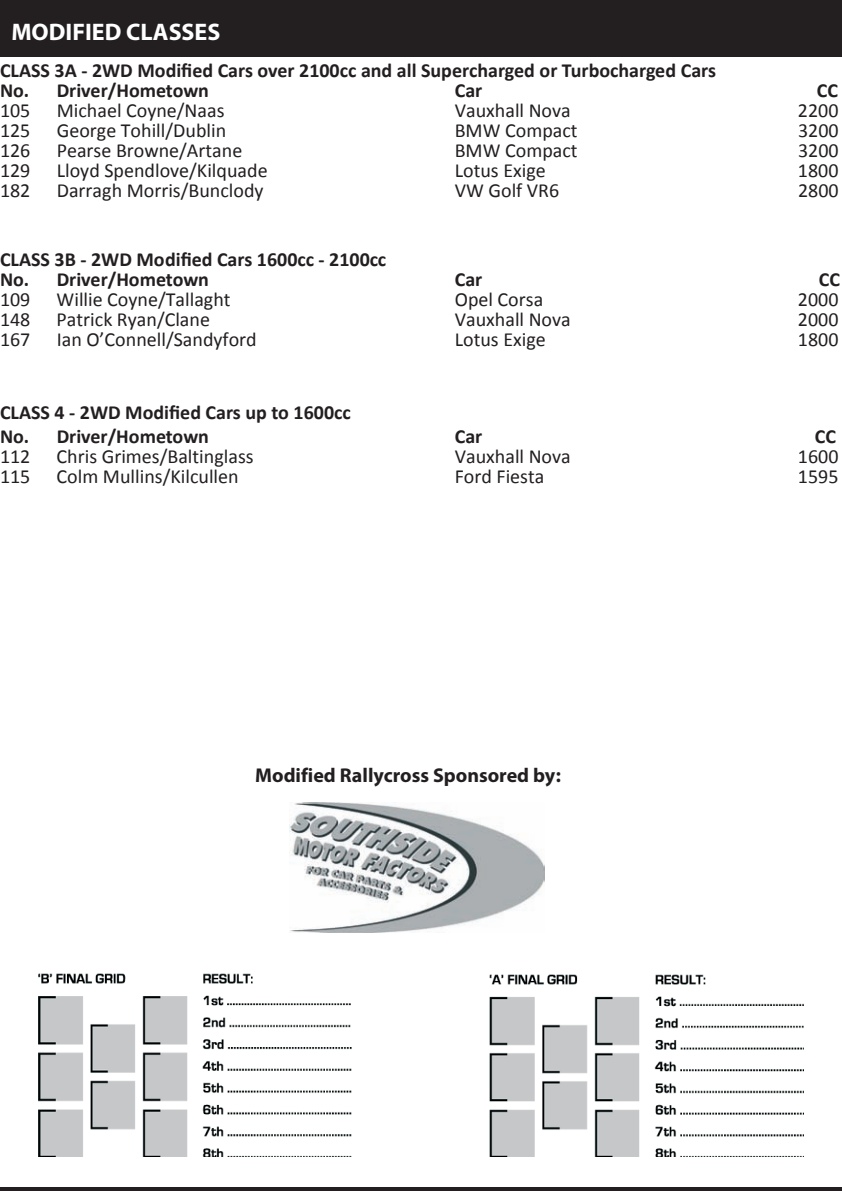
<style>
.page{position:relative;width:842px;height:1191px;background:#fff}
.page>*{position:absolute;margin:0;border:0;box-sizing:border-box;transform-origin:0 0}
.t1{font:700 24px "Myriad Pro";color:#fff}
.t2{font:20px "Calibri";color:#231f20}
.t3{font:700 20px/20px "Calibri";color:#231f20}
.t4{font:700 20px "Myriad Pro";color:#231f20}
</style>
<div class="page">
<div style="left:0;top:0;width:842px;height:57px;background:#231f20"></div>
<hr style="left:0;top:1187px;width:842px;height:4px;background:#231f20">
<img style="left:490px;top:975px;width:313px;height:181px">
<img style="left:39px;top:973px;width:313px;height:183px">
<img style="left:289px;top:802px;width:256px;height:130px">
<p class="t1" style="left:11px;top:22px;width:210px">MODIFIED CLASSES</p>
<p class="t3" style="left:0;top:62px;width:718px">CLASS 3A ‐ 2WD Modified Cars over 2100cc and all Supercharged or Turbocharged Cars<br>No. Driver/Hometown</p>
<p class="t3" style="left:455px;top:82px;width:29px">Car</p>
<p class="t3" style="left:817px;top:82px;width:23px">CC</p>
<p class="t2" style="left:0;top:102px;width:32px">105</p>
<p class="t2" style="left:57px;top:102px;width:169px">Michael Coyne/Naas</p>
<p class="t2" style="left:455px;top:102px;width:117px">Vauxhall Nova</p>
<p class="t2" style="left:798px;top:102px;width:42px">2200</p>
<p class="t2" style="left:0;top:122px;width:32px">125</p>
<p class="t2" style="left:57px;top:122px;width:171px">George Tohill/Dublin</p>
<p class="t2" style="left:455px;top:122px;width:124px">BMW Compact</p>
<p class="t2" style="left:798px;top:122px;width:42px">3200</p>
<p class="t2" style="left:0;top:142px;width:32px">126</p>
<p class="t2" style="left:57px;top:142px;width:187px">Pearse Browne/Artane</p>
<p class="t2" style="left:455px;top:142px;width:124px">BMW Compact</p>
<p class="t2" style="left:798px;top:142px;width:42px">3200</p>
<p class="t2" style="left:0;top:162px;width:32px">129</p>
<p class="t2" style="left:57px;top:162px;width:212px">Lloyd Spendlove/Kilquade</p>
<p class="t2" style="left:455px;top:162px;width:92px">Lotus Exige</p>
<p class="t2" style="left:798px;top:162px;width:42px">1800</p>
<p class="t2" style="left:0;top:182px;width:32px">182</p>
<p class="t2" style="left:57px;top:182px;width:208px">Darragh Morris/Bunclody</p>
<p class="t2" style="left:455px;top:182px;width:106px">VW Golf VR6</p>
<p class="t2" style="left:798px;top:182px;width:42px">2800</p>
<p class="t3" style="left:0;top:251px;width:388px">CLASS 3B ‐ 2WD Modified Cars 1600cc ‐ 2100cc<br>No. Driver/Hometown</p>
<p class="t3" style="left:455px;top:271px;width:29px">Car</p>
<p class="t3" style="left:819px;top:271px;width:23px">CC</p>
<p class="t2" style="left:0;top:291px;width:32px">109</p>
<p class="t2" style="left:57px;top:291px;width:175px">Willie Coyne/Tallaght</p>
<p class="t2" style="left:455px;top:291px;width:90px">Opel Corsa</p>
<p class="t2" style="left:798px;top:291px;width:42px">2000</p>
<p class="t2" style="left:0;top:311px;width:32px">148</p>
<p class="t2" style="left:57px;top:311px;width:155px">Patrick Ryan/Clane</p>
<p class="t2" style="left:455px;top:311px;width:117px">Vauxhall Nova</p>
<p class="t2" style="left:798px;top:311px;width:42px">2000</p>
<p class="t2" style="left:0;top:331px;width:32px">167</p>
<p class="t2" style="left:57px;top:331px;width:202px">Ian O’Connell/Sandyford</p>
<p class="t2" style="left:455px;top:331px;width:92px">Lotus Exige</p>
<p class="t2" style="left:798px;top:331px;width:42px">1800</p>
<p class="t3" style="left:0;top:402px;width:352px;line-height:24.4px">CLASS 4 ‐ 2WD Modified Cars up to 1600cc<br>No. Driver/Hometown</p>
<p class="t3" style="left:455px;top:428px;width:29px">Car</p>
<p class="t3" style="left:815px;top:428px;width:23px">CC</p>
<p class="t2" style="left:0;top:448px;width:32px">112</p>
<p class="t2" style="left:57px;top:448px;width:199px">Chris Grimes/Baltinglass</p>
<p class="t2" style="left:455px;top:448px;width:117px">Vauxhall Nova</p>
<p class="t2" style="left:798px;top:448px;width:42px">1600</p>
<p class="t2" style="left:0;top:468px;width:32px">115</p>
<p class="t2" style="left:57px;top:468px;width:184px">Colm Mullins/Kilcullen</p>
<p class="t2" style="left:455px;top:468px;width:91px">Ford Fiesta</p>
<p class="t2" style="left:798px;top:468px;width:42px">1595</p>
<p class="t4" style="left:255px;top:767px;width:307px">Modified Rallycross Sponsored by:</p>
</div>
